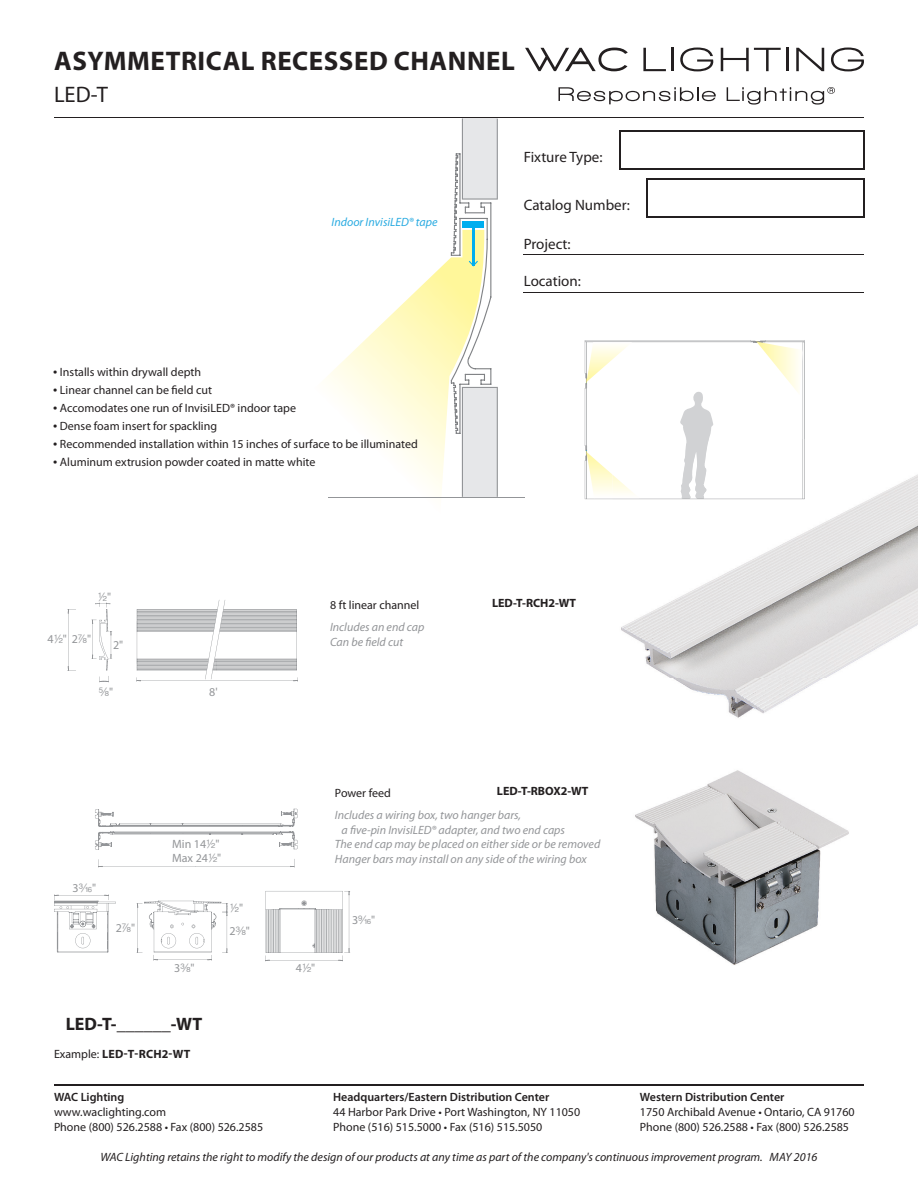
<style>
.page{position:relative;width:918px;height:1188px;background:#fff}
.page>*{position:absolute;margin:0;border:0;box-sizing:border-box;transform-origin:0 0}
.t1{font:700 27px "Myriad Pro";letter-spacing:.02em;color:#231f20}
.t2{font:22.5px "Myriad Pro";color:#231f20}
.t3{font:700 18px "Myriad Pro";color:#231f20}
.t4{font:15px "Myriad Pro";color:#231f20}
.t5{font:12px/15px "Myriad Pro";color:#231f20}
.t6{font:italic 12px/14.4px "Myriad Pro";color:#939598}
.t7{font:italic 12px "Myriad Pro";color:#231f20}
.t8{font:600 12px "Myriad Pro";color:#231f20}
.t9{font:12px/14.4px "Myriad Pro";color:#939598}
.t10{font:700 12px "Myriad Pro";color:#231f20}
.t11{font:700 12px "Myriad Pro";letter-spacing:.02em;color:#231f20}
.t12{font:italic 12px "Myriad Pro";color:#2aabe1}
.t13{font:12px "Sans Fractions Plain";color:#939598}
.s1{font-size:15px}
.s2{font-family:"Myriad Pro"}
.s3{font-family:"Sans Fractions Plain"}
.s4{font-weight:400}
</style>
<div class="page">
<hr style="left:54px;top:117px;width:810px;height:1px;background:#231f20">
<hr style="left:524px;top:255px;width:96px;height:1px;background:#231f20">
<hr style="left:647px;top:255px;width:217px;height:1px;background:#231f20">
<hr style="left:524px;top:292px;width:96px;height:1px;background:#231f20">
<svg style="left:620px;top:292px;width:27px;height:1px"></svg>
<hr style="left:647px;top:292px;width:217px;height:1px;background:#231f20">
<hr style="left:646px;top:178px;width:219px;height:2px;background:#231f20">
<hr style="left:646px;top:180px;width:2px;height:37px;background:#231f20">
<hr style="left:863px;top:180px;width:2px;height:37px;background:#231f20">
<hr style="left:646px;top:217px;width:219px;height:1px;background:#231f20">
<hr style="left:619px;top:130px;width:28px;height:2px;background:#231f20">
<hr style="left:619px;top:132px;width:2px;height:37px;background:#231f20">
<hr style="left:647px;top:130px;width:218px;height:2px;background:#231f20">
<hr style="left:863px;top:132px;width:2px;height:37px;background:#231f20">
<svg style="left:619px;top:169px;width:28px;height:1px"></svg>
<hr style="left:647px;top:169px;width:218px;height:1px;background:#231f20">
<hr style="left:54px;top:1084px;width:275px;height:1px;background:#231f20">
<hr style="left:329px;top:1084px;width:307px;height:1px;background:#231f20">
<hr style="left:636px;top:1084px;width:228px;height:1px;background:#231f20">
<svg style="left:525px;top:48px;width:103px;height:23px"></svg>
<svg style="left:643px;top:48px;width:23px;height:23px"></svg>
<hr style="left:671px;top:48px;width:3px;height:23px;background:#231f20">
<svg style="left:680px;top:48px;width:33px;height:23px"></svg>
<svg style="left:721px;top:48px;width:60px;height:23px"></svg>
<hr style="left:786px;top:48px;width:2px;height:23px;background:#231f20">
<svg style="left:796px;top:48px;width:28px;height:23px"></svg>
<svg style="left:831px;top:48px;width:33px;height:23px"></svg>
<svg style="left:559px;top:87px;width:157px;height:17px"></svg>
<svg style="left:727px;top:87px;width:108px;height:18px"></svg>
<img style="left:326px;top:252px;width:158px;height:246px">
<svg style="left:451px;top:119px;width:47px;height:378px"></svg>
<img style="left:621px;top:474px;width:297px;height:244px">
<svg style="left:585px;top:340px;width:220px;height:160px"></svg>
<svg style="left:98px;top:859px;width:196px;height:9px"></svg>
<svg style="left:95px;top:809px;width:203px;height:41px"></svg>
<svg style="left:54px;top:894px;width:62px;height:58px"></svg>
<svg style="left:265px;top:891px;width:85px;height:71px"></svg>
<svg style="left:136px;top:901px;width:92px;height:60px"></svg>
<img style="left:635px;top:770px;width:214px;height:195px">
<svg style="left:137px;top:600px;width:161px;height:82px"></svg>
<svg style="left:67px;top:609px;width:9px;height:62px"></svg>
<svg style="left:91px;top:602px;width:21px;height:81px"></svg>
<hr style="left:328px;top:498px;width:197px;height:1px;background:#939598">
<h1 class="t1" style="left:54px;top:43px;width:462px">ASYMMETRICAL RECESSED CHANNEL</h1>
<h2 class="t2" style="left:54px;top:80px;width:55px">LED-T</h2>
<p class="t12" style="left:332px;top:214px;width:108px">Indoor InvisiLED® tape</p>
<p class="t4" style="left:524px;top:148px;width:80px">Fixture Type:</p>
<p class="t4" style="left:524px;top:196px;width:108px">Catalog Number:</p>
<p class="t4" style="left:524px;top:235px;width:48px">Project:</p>
<p class="t4" style="left:524px;top:272px;width:59px">Location:</p>
<p class="t5" style="left:53px;top:365px;width:149px"><span class="s1">•</span> Installs within drywall depth</p>
<p class="t5" style="left:53px;top:383px;width:160px"><span class="s1">•</span> Linear channel can be field cut</p>
<p class="t5" style="left:53px;top:401px;width:244px"><span class="s1">•</span> Accomodates one run of InvisiLED® indoor tape</p>
<p class="t5" style="left:53px;top:419px;width:165px"><span class="s1">•</span> Dense foam insert for spackling</p>
<p class="t5" style="left:53px;top:437px;width:366px"><span class="s1">•</span> Recommended installation within 15 inches of surface to be illuminated</p>
<p class="t5" style="left:53px;top:455px;width:264px"><span class="s1">•</span> Aluminum extrusion powder coated in matte white</p>
<p class="t13" style="left:98px;top:589px;width:15px">2<span class="s2">"</span></p>
<p class="t9" style="left:48px;top:631px;width:45px">4<span class="s3">2</span>" 2<span class="s3">D</span>"</p>
<p class="t9" style="left:113px;top:637px;width:12px">2"</p>
<p class="t13" style="left:99px;top:684px;width:16px">S<span class="s2">"</span></p>
<p class="t9" style="left:209px;top:684px;width:10px">8'</p>
<p class="t9" style="left:73px;top:881px;width:25px">3<span class="s3">X</span>"</p>
<p class="t9" style="left:172px;top:836px;width:51px">Min 14<span class="s3">2</span>"<br>Max 24<span class="s3">2</span>"</p>
<p class="t13" style="left:230px;top:900px;width:15px">2<span class="s2">"</span></p>
<p class="t9" style="left:116px;top:921px;width:21px">2<span class="s3">D</span>"</p>
<p class="t9" style="left:230px;top:924px;width:22px">2<span class="s3">A</span>"</p>
<p class="t9" style="left:174px;top:961px;width:22px">3<span class="s3">A</span>"</p>
<h3 class="t3" style="left:66px;top:1012px;width:138px">LED-T-______-WT</h3>
<p class="t11" style="left:54px;top:1046px;width:138px"><span class="s4">Example:</span> LED-T-RCH2-WT</p>
<p class="t5" style="left:330px;top:597px;width:91px">8 ft linear channel</p>
<p class="t10" style="left:492px;top:595px;width:86px">LED-T-RCH2-WT</p>
<p class="t6" style="left:330px;top:620px;width:96px">Includes an end cap<br>Can be field cut</p>
<p class="t9" style="left:296px;top:961px;width:21px">4<span class="s3">2</span>"</p>
<p class="t5" style="left:335px;top:785px;width:57px">Power feed</p>
<p class="t10" style="left:497px;top:783px;width:93px">LED-T-RBOX2-WT</p>
<p class="t6" style="left:335px;top:808px;width:188px">Includes a wiring box, two hanger bars,</p>
<p class="t6" style="left:342px;top:822px;width:225px">a five-pin InvisiLED® adapter, and two end caps</p>
<p class="t6" style="left:335px;top:837px;width:267px">The end cap may be placed on either side or be removed</p>
<p class="t6" style="left:335px;top:851px;width:253px">Hanger bars may install on any side of the wiring box</p>
<p class="t9" style="left:352px;top:912px;width:25px">3<span class="s3">B</span>"</p>
<p class="t8" style="left:54px;top:1089px;width:72px">WAC Lighting</p>
<p class="t5" style="left:54px;top:1104px;width:211px">www.waclighting.com<br>Phone (800) 526.2588 • Fax (800) 526.2585</p>
<p class="t8" style="left:640px;top:1089px;width:146px">Western Distribution Center</p>
<p class="t5" style="left:640px;top:1104px;width:216px">1750 Archibald Avenue • Ontario, CA 91760<br>Phone (800) 526.2588 • Fax (800) 526.2585</p>
<p class="t7" style="left:100px;top:1149px;width:719px">WAC Lighting retains the right to modify the design of our products at any time as part of the company's continuous improvement program. MAy 2016</p>
<p class="t8" style="left:333px;top:1089px;width:218px">Headquarters/Eastern Distribution Center</p>
<p class="t5" style="left:333px;top:1104px;width:249px">44 Harbor Park Drive • Port Washington, NY 11050<br>Phone (516) 515.5000 • Fax (516) 515.5050</p>
</div>
